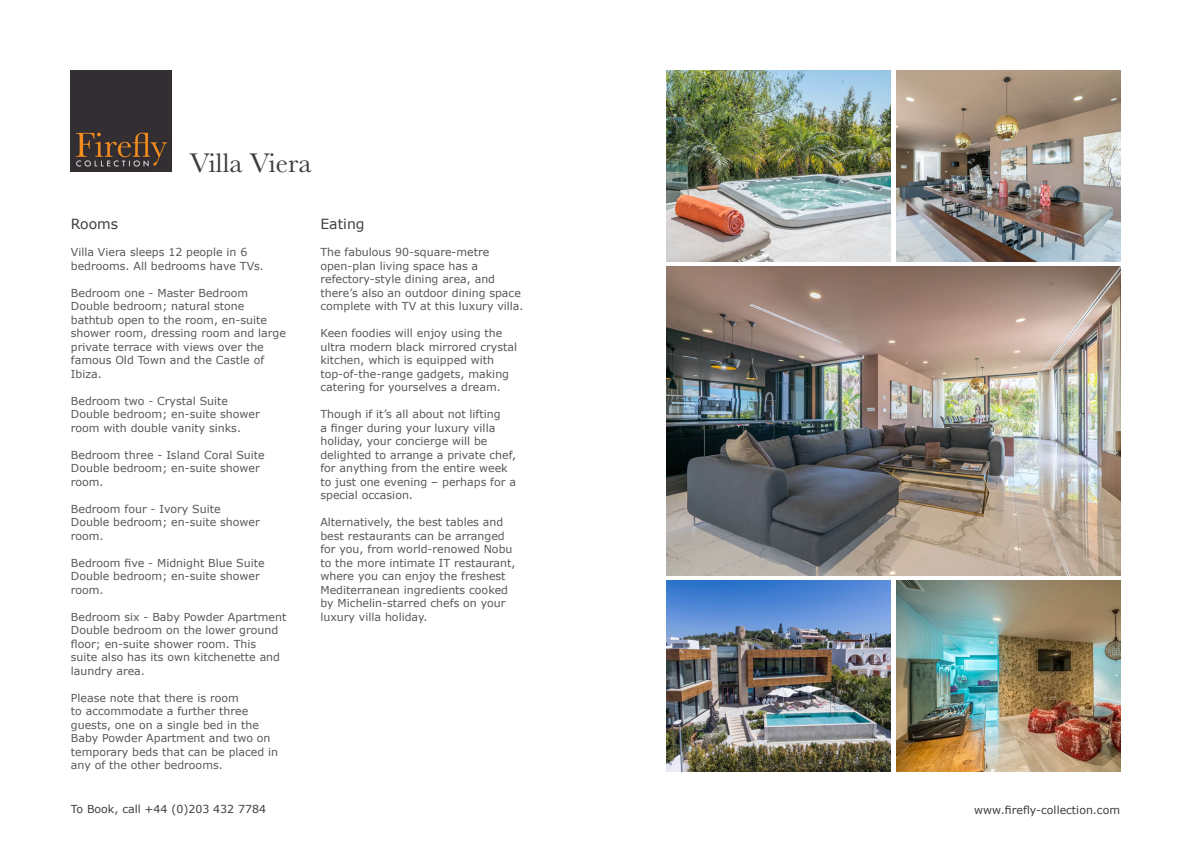
<style>
.page{position:relative;width:1191px;height:842px;background:#fff}
.page>*{position:absolute;margin:0;border:0;box-sizing:border-box;transform-origin:0 0}
.t1{font:28px "Baskerville";color:#3e3e3f}
.t2{font:14px "Verdana";color:#3e3e3f}
.t3{font:11px/13.5px "Verdana";color:#57585a}
.t4{font:11px "Verdana";color:#3e3e3f}
</style>
<div class="page">
<img style="left:71px;top:71px;width:101px;height:101px">
<img style="left:666px;top:267px;width:454px;height:308px">
<img style="left:666px;top:581px;width:224px;height:190px">
<img style="left:666px;top:71px;width:224px;height:190px">
<img style="left:896px;top:71px;width:224px;height:190px">
<img style="left:896px;top:581px;width:224px;height:190px">
<p class="t1" style="left:190px;top:145px;width:123px">Villa Viera</p>
<p class="t2" style="left:71px;top:214px;width:49px">Rooms</p>
<p class="t3" style="left:71px;top:245px;width:194px">Villa Viera sleeps 12 people in 6 bedrooms. All bedrooms have TVs.</p>
<p class="t3" style="left:71px;top:286px;width:179px">Bedroom one - Master Bedroom</p>
<p class="t3" style="left:71px;top:299px;width:217px">Double bedroom; natural stone bathtub open to the room, en-suite shower room, dressing room and large private terrace with views over the famous Old Town and the Castle of<br>Ibiza.</p>
<p class="t3" style="left:71px;top:394px;width:159px">Bedroom two - Crystal Suite</p>
<p class="t3" style="left:71px;top:407px;width:190px">Double bedroom; en-suite shower room with double vanity sinks.</p>
<p class="t3" style="left:71px;top:448px;width:195px">Bedroom three - Island Coral Suite</p>
<p class="t3" style="left:71px;top:461px;width:190px">Double bedroom; en-suite shower room.</p>
<p class="t3" style="left:71px;top:502px;width:151px">Bedroom four - Ivory Suite</p>
<p class="t3" style="left:71px;top:515px;width:190px">Double bedroom; en-suite shower room.</p>
<p class="t3" style="left:71px;top:556px;width:195px">Bedroom five - Midnight Blue Suite</p>
<p class="t3" style="left:71px;top:569px;width:190px">Double bedroom; en-suite shower room.</p>
<p class="t3" style="left:71px;top:610px;width:217px">Bedroom six - Baby Powder Apartment</p>
<p class="t3" style="left:71px;top:623px;width:211px">Double bedroom on the lower ground floor; en-suite shower room. This suite also has its own kitchenette and laundry area.</p>
<p class="t3" style="left:71px;top:691px;width:209px">Please note that there is room<br>to accommodate a further three guests, one on a single bed in the<br>Baby Powder Apartment and two on temporary beds that can be placed in any of the other bedrooms.</p>
<p class="t4" style="left:71px;top:801px;width:197px">To Book, call +44 (0)203 432 7784</p>
<p class="t2" style="left:320px;top:214px;width:46px">Eating</p>
<p class="t3" style="left:320px;top:245px;width:205px">The fabulous 90-square-metre open-plan living space has a refectory-style dining area, and there’s also an outdoor dining space complete with TV at this luxury villa.</p>
<p class="t3" style="left:320px;top:326px;width:198px">Keen foodies will enjoy using the ultra modern black mirrored crystal kitchen, which is equipped with top-of-the-range gadgets, making catering for yourselves a dream.</p>
<p class="t3" style="left:320px;top:407px;width:197px">Though if it’s all about not lifting<br>a finger during your luxury villa holiday, your concierge will be delighted to arrange a private chef, for anything from the entire week to just one evening – perhaps for a special occasion.</p>
<p class="t3" style="left:320px;top:515px;width:197px">Alternatively, the best tables and best restaurants can be arranged for you, from world-renowed Nobu to the more intimate IT restaurant, where you can enjoy the freshest<br>Mediterranean ingredients cooked by Michelin-starred chefs on your luxury villa holiday.</p>
<p class="t4" style="left:974px;top:802px;width:147px">www.firefly-collection.com</p>
</div>
